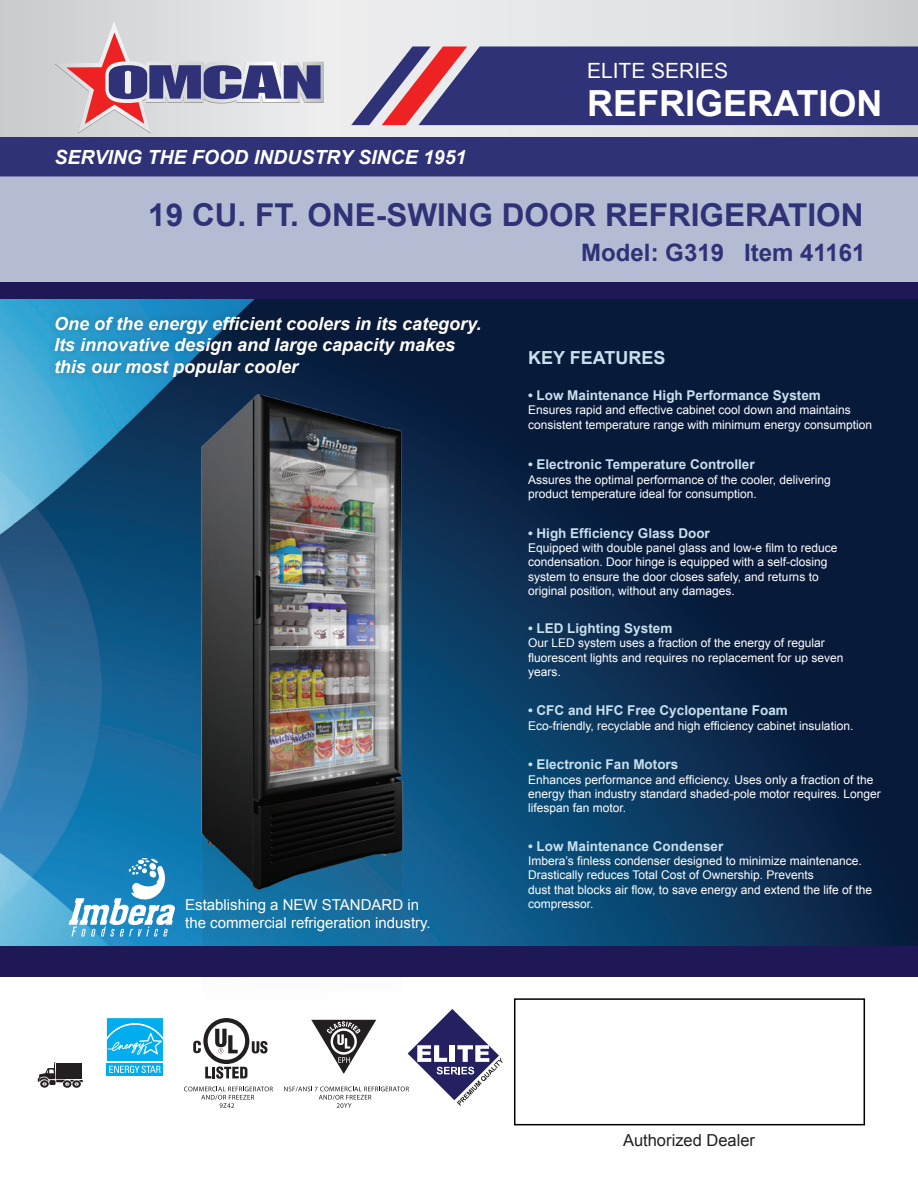
<style>
.page{position:relative;width:918px;height:1188px;background:#fff}
.page>*{position:absolute;margin:0;border:0;box-sizing:border-box;transform-origin:0 0}
.t1{font:700 36px "Arial";color:#fff}
.t2{font:700 31.5px "Arial";color:#2f3276}
.t3{font:700 24px "Arial";color:#2f3276}
.t4{font:21px "Arial";color:#fff}
.t5{font:italic 700 19.5px "Arial";color:#fff}
.t6{font:italic 700 18px/21.6px "Arial";color:#fff}
.t7{font:700 18px "Arial";color:#c8e0ed}
.t8{font:16.5px "Arial";color:#231f20}
.t9{font:15px/18px "Arial";color:#fff}
.t10{font:700 13.5px "Arial";color:#c8e0ed}
.t11{font:12px/14.4px "Arial";color:#fff}
</style>
<div class="page">
<img style="left:0;top:298px;width:918px;height:649px">
<svg style="left:0;top:0;width:918px;height:137px;background:#dedfe1"></svg>
<div style="left:0;top:137px;width:918px;height:39px;background:#2f3276"></div>
<svg style="left:351px;top:46px;width:567px;height:79px;background:#4a447e"></svg>
<svg style="left:54px;top:21px;width:270px;height:113px;background:#bfb5c2"></svg>
<img style="left:135px;top:384px;width:296px;height:680px">
<div style="left:0;top:176px;width:918px;height:106px;background:#b4bcd4"></div>
<div style="left:0;top:282px;width:918px;height:16px;background:#1f1857"></div>
<svg style="left:40px;top:1080px;width:9px;height:8px"></svg>
<svg style="left:72px;top:1080px;width:9px;height:8px"></svg>
<svg style="left:38px;top:1062px;width:45px;height:24px"></svg>
<div style="left:514px;top:998px;width:351px;height:127px;border:2px solid #000"></div>
<div style="left:0;top:947px;width:918px;height:30px;background:#1f1857"></div>
<div style="left:107px;top:1063px;width:56px;height:13px;background:#00aeef"></div>
<svg style="left:107px;top:1018px;width:56px;height:55px;background:#2cbbf1"></svg>
<hr style="left:107px;top:1062px;width:56px;height:1px;background:#fff">
<svg style="left:193px;top:1041px;width:8px;height:12px"></svg>
<svg style="left:252px;top:1041px;width:16px;height:13px"></svg>
<svg style="left:205px;top:1066px;width:42px;height:13px"></svg>
<svg style="left:203px;top:1018px;width:46px;height:46px"></svg>
<div style="left:208px;top:1022px;width:37px;height:38px;background:#fff;border-radius:50%"></div>
<svg style="left:215px;top:1029px;width:23px;height:24px"></svg>
<svg style="left:184px;top:1087px;width:89px;height:21px"></svg>
<svg style="left:284px;top:1009px;width:219px;height:99px"></svg>
<div style="left:47px;top:308px;width:441px;height:76px;background:#231f20;opacity:.28"></div>
<svg style="left:69px;top:858px;width:106px;height:79px"></svg>
<p class="t4" style="left:587px;top:57px;width:143px">ELITE SERIES</p>
<p class="t5" style="left:54px;top:144px;width:414px">SERVING THE FOOD INDUSTRY SINCE 1951</p>
<p class="t1" style="left:587px;top:79px;width:297px">REFRIGERATION</p>
<p class="t2" style="left:148px;top:194px;width:717px">19 CU. FT. ONE-SWING DOOR REFRIGERATION</p>
<p class="t6" style="left:54px;top:313px;width:429px">One of the energy efficient coolers in its category.<br>Its innovative design and large capacity makes this our most popular cooler</p>
<p class="t9" style="left:185px;top:896px;width:247px">Establishing a NEW STANDARD in the commercial refrigeration industry.</p>
<p class="t3" style="left:581px;top:236px;width:286px">Model: G319 Item 41161</p>
<p class="t7" style="left:528px;top:345px;width:139px">KEY FEATURES</p>
<p class="t10" style="left:528px;top:386px;width:294px">• Low Maintenance High Performance System</p>
<p class="t11" style="left:528px;top:403px;width:346px">Ensures rapid and effective cabinet cool down and maintains consistent temperature range with minimum energy consumption</p>
<p class="t10" style="left:528px;top:455px;width:228px">• Electronic Temperature Controller</p>
<p class="t11" style="left:528px;top:472px;width:304px">Assures the optimal performance of the cooler, delivering product temperature ideal for consumption.</p>
<p class="t10" style="left:528px;top:524px;width:183px">• High Efficiency Glass Door</p>
<p class="t11" style="left:528px;top:541px;width:311px">Equipped with double panel glass and low-e film to reduce condensation. Door hinge is equipped with a self-closing system to ensure the door closes safely, and returns to original position, without any damages.</p>
<p class="t10" style="left:528px;top:619px;width:146px">• LED Lighting System</p>
<p class="t11" style="left:528px;top:636px;width:317px">Our LED system uses a fraction of the energy of regular fluorescent lights and requires no replacement for up seven years.</p>
<p class="t10" style="left:528px;top:702px;width:261px">• CFC and HFC Free Cyclopentane Foam</p>
<p class="t11" style="left:528px;top:718px;width:327px">Eco-friendly, recyclable and high efficiency cabinet insulation.</p>
<p class="t10" style="left:528px;top:755px;width:152px">• Electronic Fan Motors</p>
<p class="t11" style="left:528px;top:772px;width:354px">Enhances performance and efficiency. Uses only a fraction of the energy than industry standard shaded-pole motor requires. Longer lifespan fan motor.</p>
<p class="t10" style="left:528px;top:837px;width:197px">• Low Maintenance Condenser</p>
<p class="t11" style="left:528px;top:854px;width:335px">Imbera’s finless condenser designed to minimize maintenance.<br>Drastically reduces Total Cost of Ownership. Prevents</p>
<p class="t11" style="left:528px;top:883px;width:346px">dust that blocks air flow, to save energy and extend the life of the compressor.</p>
<p class="t8" style="left:623px;top:1129px;width:133px">Authorized Dealer</p>
</div>
